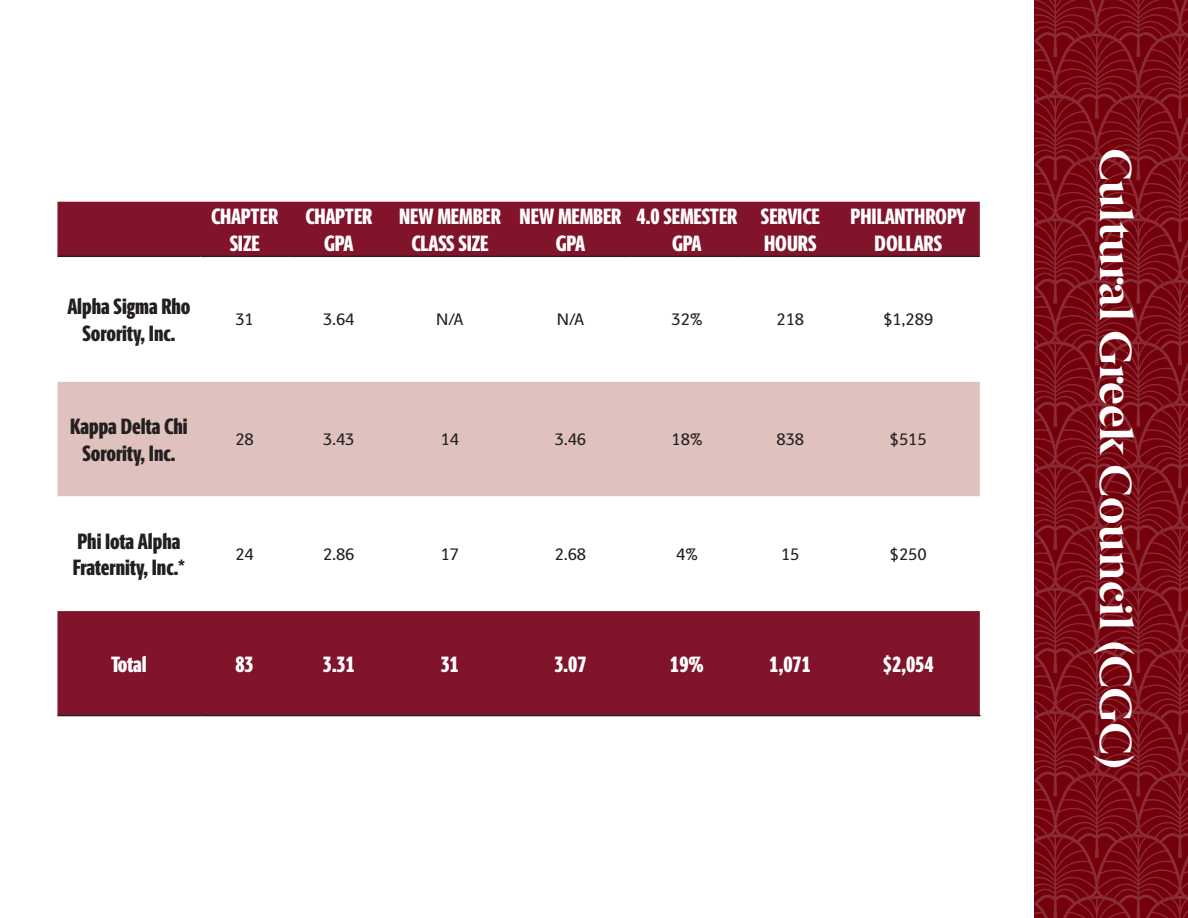
<style>
.page{position:relative;width:1188px;height:918px;background:#fff}
.page>*{position:absolute;margin:0;border:0;box-sizing:border-box;transform-origin:0 0}
.t1{font:700 45px "Berlingske Serif";color:#fff}
.t2{font:800 22.35px/26.7px "Berlingske Sans X Cn";color:#fff;text-align:center}
.t3{font:800 22.35px/26.7px "Berlingske Sans X Cn";color:#231f20;text-align:center}
.t4{font:500 16.65px "Berlingske Sans";color:#231f20}
</style>
<div class="page">
<svg style="left:1035px;top:0;width:153px;height:918px;background:#7a0c16"></svg>
<div style="left:57px;top:202px;width:923px;height:54px;background:#81132b"></div>
<svg style="left:58px;top:257px;width:922px;height:240px"></svg>
<div style="left:57px;top:382px;width:923px;height:114px;background:#dfc1bd"></div>
<div style="left:57px;top:611px;width:923px;height:104px;background:#81132b"></div>
<hr style="left:57px;top:256px;width:143px;height:1px;background:#231f20">
<hr style="left:200px;top:256px;width:89px;height:1px;background:#231f20">
<hr style="left:289px;top:256px;width:100px;height:1px;background:#231f20">
<hr style="left:389px;top:256px;width:122px;height:1px;background:#231f20">
<hr style="left:511px;top:256px;width:119px;height:1px;background:#231f20">
<hr style="left:630px;top:256px;width:114px;height:1px;background:#231f20">
<hr style="left:744px;top:256px;width:93px;height:1px;background:#231f20">
<hr style="left:837px;top:256px;width:143px;height:1px;background:#231f20">
<hr style="left:57px;top:715px;width:143px;height:1px;background:#231f20">
<hr style="left:200px;top:715px;width:89px;height:1px;background:#231f20">
<hr style="left:289px;top:715px;width:100px;height:1px;background:#231f20">
<hr style="left:389px;top:715px;width:122px;height:1px;background:#231f20">
<hr style="left:511px;top:715px;width:119px;height:1px;background:#231f20">
<hr style="left:630px;top:715px;width:114px;height:1px;background:#231f20">
<hr style="left:744px;top:715px;width:93px;height:1px;background:#231f20">
<hr style="left:837px;top:715px;width:144px;height:1px;background:#231f20">
<p class="t3" style="left:67px;top:293px;width:125px">Alpha Sigma Rho<br>Sorority, Inc.</p>
<p class="t2" style="left:211px;top:203px;width:69px">CHAPTER<br>SIZE</p>
<p class="t2" style="left:305px;top:203px;width:69px">CHAPTER<br>GPA</p>
<p class="t2" style="left:399px;top:203px;width:103px">NEW MEMBER<br>CLASS SIZE</p>
<p class="t2" style="left:520px;top:203px;width:103px">NEW MEMBER<br>GPA</p>
<p class="t2" style="left:637px;top:203px;width:103px">4.0 SEMESTER<br>GPA</p>
<p class="t2" style="left:761px;top:203px;width:60px;text-align:left">SERVICE<br>HOURS</p>
<p class="t2" style="left:851px;top:203px;width:117px">PHILANTHROPY<br>DOLLARS</p>
<p class="t4" style="left:235px;top:306px;width:20px">31</p>
<p class="t4" style="left:323px;top:306px;width:33px">3.64</p>
<p class="t4" style="left:436px;top:306px;width:29px">N/A</p>
<p class="t4" style="left:557px;top:306px;width:29px">N/A</p>
<p class="t4" style="left:672px;top:306px;width:33px">32%</p>
<p class="t4" style="left:776px;top:306px;width:29px">218</p>
<p class="t4" style="left:883px;top:306px;width:51px">$1,289</p>
<p class="t3" style="left:70px;top:413px;width:119px">Kappa Delta Chi<br>Sorority, Inc.</p>
<p class="t3" style="left:73px;top:527px;width:114px;text-align:left">Phi Iota Alpha<br>Fraternity, Inc.*</p>
<p class="t4" style="left:235px;top:426px;width:20px">28</p>
<p class="t4" style="left:323px;top:426px;width:33px">3.43</p>
<p class="t4" style="left:441px;top:426px;width:20px">14</p>
<p class="t4" style="left:555px;top:426px;width:33px">3.46</p>
<p class="t4" style="left:672px;top:426px;width:33px">18%</p>
<p class="t4" style="left:776px;top:426px;width:29px">838</p>
<p class="t4" style="left:890px;top:426px;width:39px">$515</p>
<p class="t4" style="left:235px;top:541px;width:20px">24</p>
<p class="t4" style="left:323px;top:541px;width:33px">2.86</p>
<p class="t4" style="left:441px;top:541px;width:20px">17</p>
<p class="t4" style="left:555px;top:541px;width:33px">2.68</p>
<p class="t4" style="left:676px;top:541px;width:23px">4%</p>
<p class="t4" style="left:781px;top:541px;width:20px">15</p>
<p class="t4" style="left:890px;top:541px;width:39px">$250</p>
<p class="t2" style="left:111px;top:650px;width:37px">Total</p>
<p class="t2" style="left:235px;top:650px;width:20px">83</p>
<p class="t2" style="left:323px;top:650px;width:34px">3.31</p>
<p class="t2" style="left:441px;top:650px;width:20px">31</p>
<p class="t2" style="left:554px;top:650px;width:34px">3.07</p>
<p class="t2" style="left:670px;top:650px;width:35px">19%</p>
<p class="t2" style="left:770px;top:650px;width:43px">1,071</p>
<p class="t2" style="left:883px;top:650px;width:52px">$2,054</p>
<p class="t1" style="left:1152px;top:148px;width:624px;rotate:90deg">Cultural Greek Council (CGC)</p>
</div>
